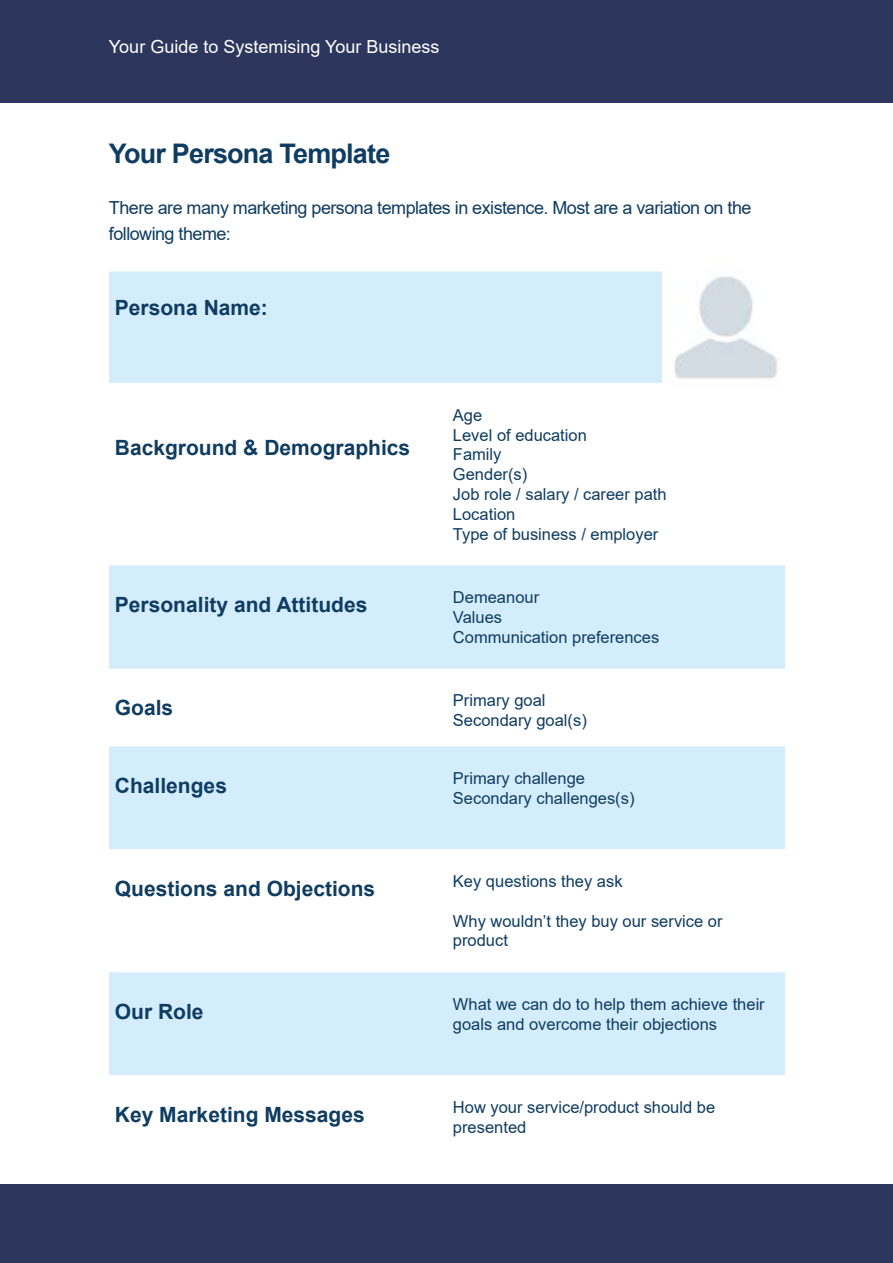
<style>
.page{position:relative;width:893px;height:1263px;background:#fff}
.page>*{position:absolute;margin:0;border:0;box-sizing:border-box;transform-origin:0 0}
.t1{font:700 27px "Arial";letter-spacing:-.03em;color:#0f3c61}
.t2{font:700 21px "Arial";color:#0f3c61}
.t3{font:18px/25.5px "Arial";letter-spacing:-.03em;color:#0f3c61}
.t4{font:18px "Arial";color:#fff}
.t5{font:16.5px/19.8px "Arial";color:#0f3c61}
</style>
<div class="page">
<div style="left:0;top:0;width:893px;height:102px;background:#2d365d"></div>
<div style="left:0;top:1184px;width:893px;height:79px;background:#2d365d"></div>
<svg style="left:109px;top:271px;width:676px;height:804px;fill:#d4edfc"></svg>
<img style="left:663px;top:271px;width:122px;height:125px">
<p class="t4" style="left:109px;top:35px;width:332px">Your Guide to Systemising Your Business</p>
<h1 class="t1" style="left:109px;top:135px;width:283px">Your Persona Template</h1>
<p class="t3" style="left:109px;top:195px;width:644px">There are many marketing persona templates in existence. Most are a variation on the following theme:</p>
<p class="t2" style="left:115px;top:292px;width:154px">Persona Name:</p>
<p class="t2" style="left:115px;top:432px;width:297px">Background &amp; Demographics</p>
<p class="t5" style="left:453px;top:405px;width:215px">Age<br>Level of education<br>Family<br>Gender(s)<br>Job role / salary / career path<br>Location<br>Type of business / employer</p>
<p class="t2" style="left:115px;top:590px;width:254px">Personality and Attitudes</p>
<p class="t5" style="left:453px;top:587px;width:208px">Demeanour<br>Values<br>Communication preferences</p>
<p class="t2" style="left:115px;top:693px;width:60px">Goals</p>
<p class="t5" style="left:453px;top:691px;width:135px">Primary goal<br>Secondary goal(s)</p>
<p class="t2" style="left:115px;top:771px;width:114px">Challenges</p>
<p class="t5" style="left:453px;top:768px;width:183px">Primary challenge<br>Secondary challenges(s)</p>
<p class="t2" style="left:115px;top:873px;width:262px">Questions and Objections</p>
<p class="t5" style="left:453px;top:871px;width:171px">Key questions they ask</p>
<p class="t5" style="left:453px;top:911px;width:271px">Why wouldn’t they buy our service or product</p>
<p class="t2" style="left:115px;top:996px;width:90px">Our Role</p>
<p class="t5" style="left:453px;top:994px;width:313px">What we can do to help them achieve their goals and overcome their objections</p>
<p class="t2" style="left:115px;top:1099px;width:251px">Key Marketing Messages</p>
<p class="t5" style="left:453px;top:1097px;width:264px">How your service/product should be presented</p>
</div>
